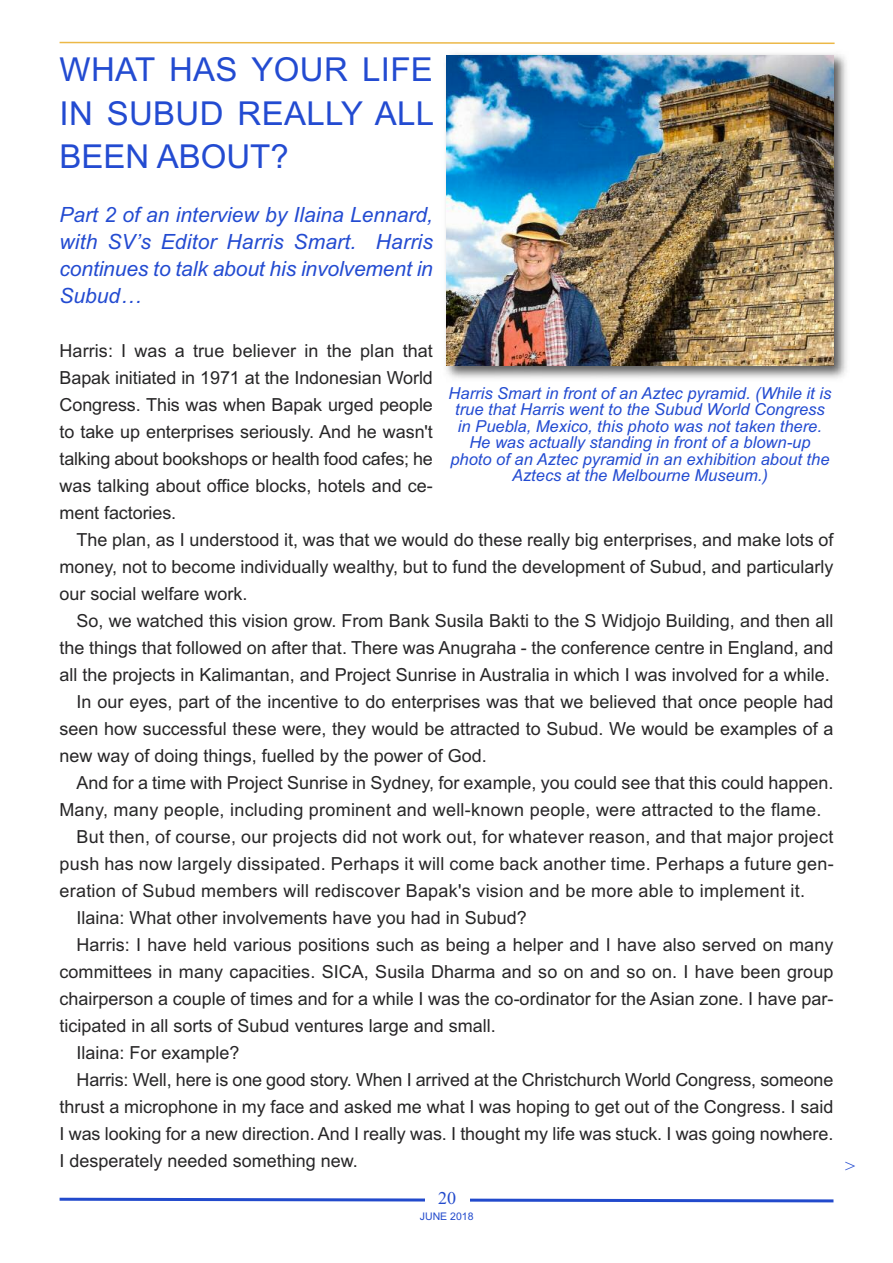
<style>
.page{position:relative;width:893px;height:1263px;background:#fff}
.page>*{position:absolute;margin:0;border:0;box-sizing:border-box;transform-origin:0 0}
.t1{font:33px/43.5px "Arial";letter-spacing:.01em;color:#234bd1;text-align:justify}
.t2{font:italic 21px/27px "Arial";letter-spacing:-.005em;color:#234bd1;text-align:justify}
.t3{font:18px/27px "Arial";color:#272627;text-align:justify}
.t4{font:18px "Times New Roman";color:#224acc}
.t5{font:italic 18px "Times New Roman";color:#234bd1}
.t6{font:italic 16.5px/16.5px "Arial";color:#234bd1;text-align:center}
.t7{font:10.5px "Arial";color:#224acc}
</style>
<div class="page">
<svg style="left:59px;top:1197px;width:775px;height:6px"></svg>
<div style="left:425px;top:1192px;width:44px;height:37px;background:#fff"></div>
<svg style="left:59px;top:41px;width:776px;height:3px"></svg>
<img style="left:446px;top:53px;width:401px;height:326px">
<img style="left:446px;top:55px;width:387px;height:311px">
<h1 class="t1" style="left:60px;top:48px;width:376px">WHAT HAS YOUR LIFE IN SUBUD REALLY ALL BEEN ABOUT?</h1>
<p class="t2" style="left:60px;top:201px;width:375px">Part 2 of an interview by Ilaina Lennard, with SV’s Editor Harris Smart. Harris continues to talk about his involvement in Subud…</p>
<p class="t3" style="left:60px;top:337px;width:375px">Harris: I was a true believer in the plan that Bapak initiated in 1971 at the Indonesian World Congress. This was when Bapak urged people to take up enterprises seriously. And he wasn't talking about bookshops or health food cafes; he was talking about office blocks, hotels and ce&shy;ment factories.</p>
<p class="t3" style="left:60px;top:526px;width:775px;text-indent:17px">The plan, as I understood it, was that we would do these really big enterprises, and make lots of money, not to become individually wealthy, but to fund the development of Subud, and particularly our social welfare work.</p>
<p class="t3" style="left:77px;top:607px;width:758px">So, we watched this vision grow. From Bank Susila Bakti to the S Widjojo Building, and then all</p>
<p class="t3" style="left:60px;top:634px;width:775px">the things that followed on after that. There was Anugraha - the conference centre in England, and</p>
<p class="t3" style="left:60px;top:661px;width:772px">all the projects in Kalimantan, and Project Sunrise in Australia in which I was involved for a while.</p>
<p class="t3" style="left:77px;top:688px;width:758px">In our eyes, part of the incentive to do enterprises was that we believed that once people had</p>
<p class="t3" style="left:60px;top:715px;width:775px">seen how successful these were, they would be attracted to Subud. We would be examples of a</p>
<p class="t3" style="left:60px;top:742px;width:429px">new way of doing things, fuelled by the power of God.</p>
<p class="t3" style="left:77px;top:769px;width:758px">And for a time with Project Sunrise in Sydney, for example, you could see that this could happen.</p>
<p class="t3" style="left:60px;top:796px;width:763px">Many, many people, including prominent and well-known people, were attracted to the flame.</p>
<p class="t3" style="left:77px;top:823px;width:758px">But then, of course, our projects did not work out, for whatever reason, and that major project</p>
<p class="t3" style="left:60px;top:850px;width:776px">push has now largely dissipated. Perhaps it will come back another time. Perhaps a future gen-</p>
<p class="t3" style="left:60px;top:877px;width:747px">eration of Subud members will rediscover Bapak's vision and be more able to implement it.</p>
<p class="t3" style="left:77px;top:904px;width:452px">Ilaina: What other involvements have you had in Subud?</p>
<p class="t3" style="left:77px;top:931px;width:758px">Harris: I have held various positions such as being a helper and I have also served on many</p>
<p class="t3" style="left:59px;top:958px;width:775px">committees in many capacities. SICA, Susila Dharma and so on and so on. I have been group</p>
<p class="t3" style="left:60px;top:985px;width:775px">chairperson a couple of times and for a while I was the co-ordinator for the Asian zone. I have par-</p>
<p class="t3" style="left:60px;top:1012px;width:438px">ticipated in all sorts of Subud ventures large and small.</p>
<p class="t3" style="left:77px;top:1039px;width:165px">Ilaina: For example?</p>
<p class="t3" style="left:77px;top:1066px;width:758px">Harris: Well, here is one good story. When I arrived at the Christchurch World Congress, someone</p>
<p class="t3" style="left:60px;top:1093px;width:775px">thrust a microphone in my face and asked me what I was hoping to get out of the Congress. I said</p>
<p class="t3" style="left:60px;top:1120px;width:775px">I was looking for a new direction. And I really was. I thought my life was stuck. I was going nowhere.</p>
<p class="t3" style="left:60px;top:1147px;width:300px">I desperately needed something new.</p>
<p class="t6" style="left:449px;top:385px;width:384px">Harris Smart in front of an Aztec pyramid. (While it is true that Harris went to the Subud World Congress in Puebla, Mexico, this photo was not taken there.<br>He was actually standing in front of a blown-up photo of an Aztec pyramid in an exhibition about the Aztecs at the Melbourne Museum.)</p>
<p class="t4" style="left:438px;top:1188px;width:19px">20</p>
<p class="t7" style="left:420px;top:1210px;width:55px">JUNE 2018</p>
<p class="t5" style="left:845px;top:1155px;width:14px">&gt;</p>
</div>
